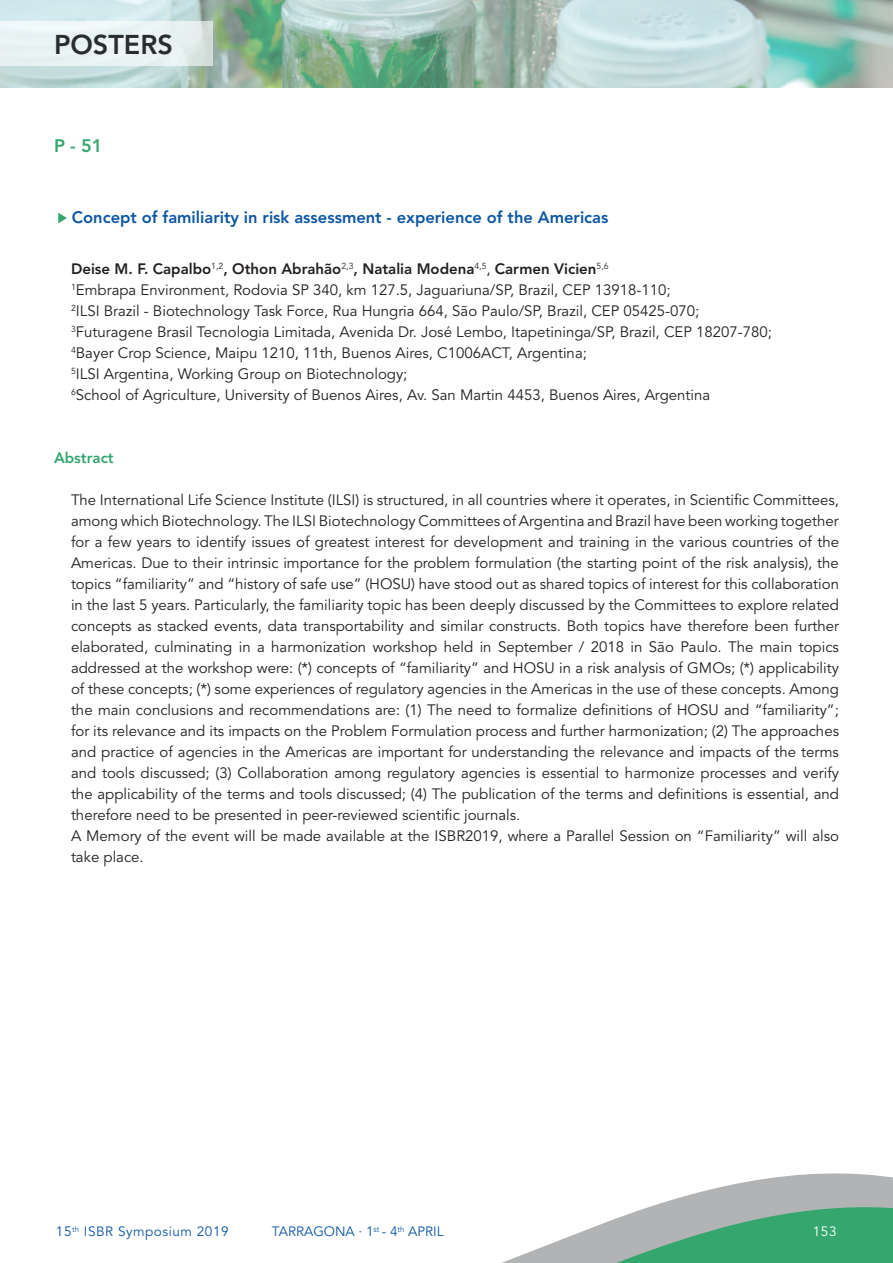
<style>
.page{position:relative;width:893px;height:1263px;background:#fff}
.page>*{position:absolute;margin:0;border:0;box-sizing:border-box;transform-origin:0 0}
.t1{font:800 27px "Avenir LT Std";color:#292d2f}
.t2{font:800 18px "Avenir LT Std";color:#35a66e}
.t3{font:800 16.5px "Avenir LT Std";color:#0c56a4}
.t4{font:15px/21px "Avenir LT Std";color:#231f20}
.t5{font:800 15px "Avenir LT Std";color:#35a66e}
.t6{font:13.5px "Avenir LT Std";color:#0c56a4}
.t7{font:13.5px "Avenir LT Std";letter-spacing:.04em;color:#0c56a4}
.t8{font:13.5px "Avenir LT Std";color:#fff}
.s1{font-weight:800}
</style>
<div class="page">
<svg style="left:501px;top:1173px;width:392px;height:90px"></svg>
<img style="left:0;top:0;width:893px;height:87px">
<svg style="left:0;top:21px;width:213px;height:45px;background:#e8f1f1"></svg>
<svg style="left:58px;top:213px;width:9px;height:10px"></svg>
<h1 class="t1" style="left:54px;top:29px;width:120px">POSTERS</h1>
<p class="t2" style="left:54px;top:135px;width:50px">P - 51</p>
<p class="t3" style="left:72px;top:208px;width:538px">Concept of familiarity in risk assessment - experience of the Americas</p>
<p class="t4" style="left:71px;top:259px;width:703px"><span class="s1">Deise M. F. Capalbo</span><sup>1,2</sup><span class="s1">, Othon Abrahão</span><sup>2,3</sup><span class="s1">, Natalia Modena</span><sup>4,5</sup>, <span class="s1">Carmen Vicien</span><sup>5,6<br>1</sup>Embrapa Environment, Rodovia SP 340, km 127.5, Jaguariuna/SP, Brazil, CEP 13918-110;<br><sup>2</sup>ILSI Brazil - Biotechnology Task Force, Rua Hungria 664, São Paulo/SP, Brazil, CEP 05425-070; <sup>3</sup>Futuragene Brasil Tecnologia Limitada, Avenida Dr. José Lembo, Itapetininga/SP, Brazil, CEP 18207-780; <sup>4</sup>Bayer Crop Science, Maipu 1210, 11th, Buenos Aires, C1006ACT, Argentina;<br><sup>5</sup>ILSI Argentina, Working Group on Biotechnology;<br><sup>6</sup>School of Agriculture, University of Buenos Aires, Av. San Martin 4453, Buenos Aires, Argentina</p>
<p class="t5" style="left:54px;top:449px;width:61px">Abstract</p>
<p class="t4" style="left:71px;top:490px;width:770px">The International Life Science Institute (ILSI) is structured, in all countries where it operates, in Scientific Committees, among which Biotechnology. The ILSI Biotechnology Committees of Argentina and Brazil have been working together for a few years to identify issues of greatest interest for development and training in the various countries of the Americas. Due to their intrinsic importance for the problem formulation (the starting point of the risk analysis), the topics “familiarity” and “history of safe use” (HOSU) have stood out as shared topics of interest for this collaboration in the last 5 years. Particularly, the familiarity topic has been deeply discussed by the Committees to explore related concepts as stacked events, data transportability and similar constructs. Both topics have therefore been further elaborated, culminating in a harmonization workshop held in September / 2018 in São Paulo. The main topics addressed at the workshop were: (*) concepts of “familiarity” and HOSU in a risk analysis of GMOs; (*) applicability of these concepts; (*) some experiences of regulatory agencies in the Americas in the use of these concepts. Among the main conclusions and recommendations are: (1) The need to formalize definitions of HOSU and “familiarity”; for its relevance and its impacts on the Problem Formulation process and further harmonization; (2) The approaches and practice of agencies in the Americas are important for understanding the relevance and impacts of the terms and tools discussed; (3) Collaboration among regulatory agencies is essential to harmonize processes and verify the applicability of the terms and tools discussed; (4) The publication of the terms and definitions is essential, and therefore need to be presented in peer-reviewed scientific journals.<br>A Memory of the event will be made available at the ISBR2019, where a Parallel Session on “Familiarity” will also take place.</p>
<p class="t7" style="left:56px;top:1224px;width:174px">15<sup>th</sup> ISBR Symposium 2019</p>
<p class="t6" style="left:272px;top:1224px;width:173px">TARRAGONA · 1<sup>st</sup> - 4<sup>th</sup> APRIL</p>
<p class="t8" style="left:813px;top:1224px;width:25px">153</p>
</div>
